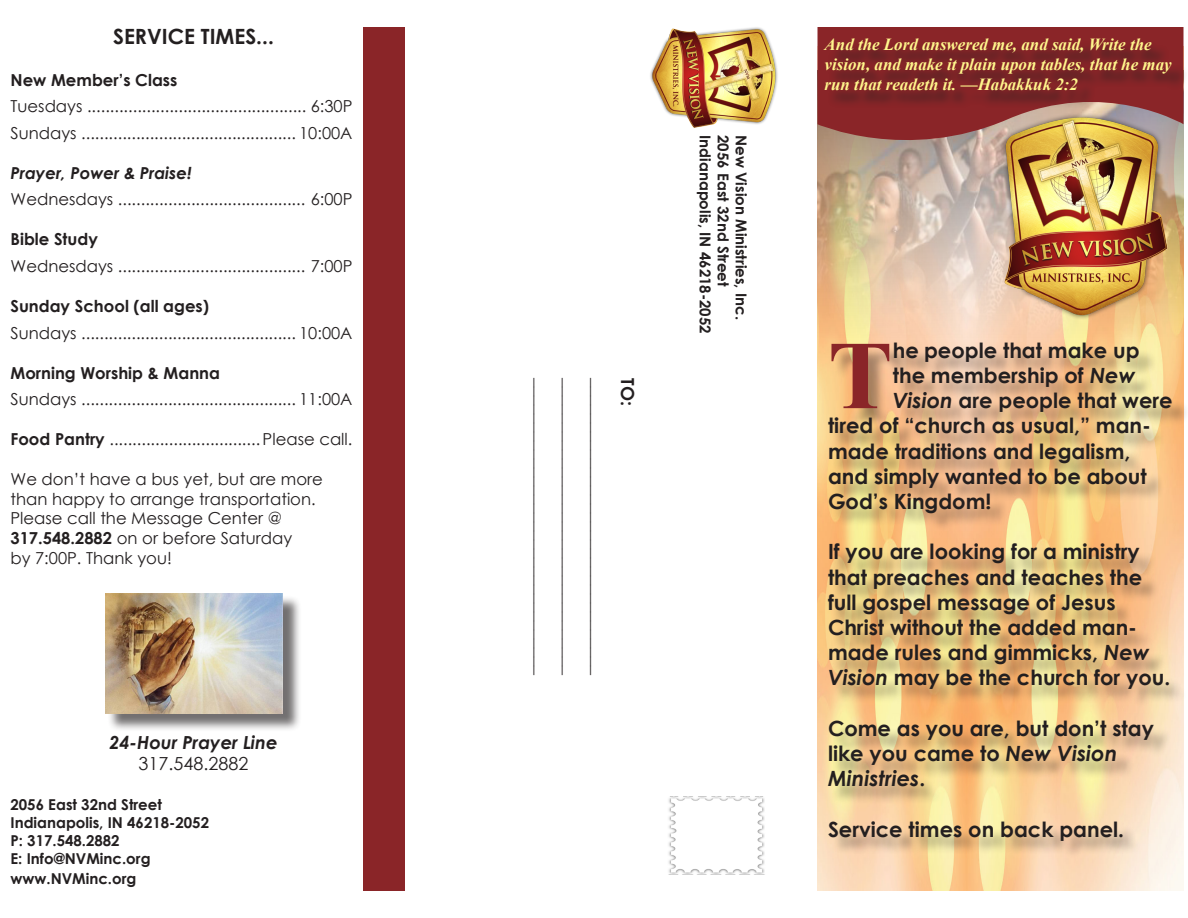
<style>
.page{position:relative;width:1188px;height:918px;background:#fff}
.page>*{position:absolute;margin:0;border:0;box-sizing:border-box;transform-origin:0 0}
.t1{font:700 97.05px "Times New Roman";color:#8a2528}
.t2{font:700 21px/25.2px "Century Gothic";color:#231f20}
.t3{font:18px "Century Gothic";color:#231f20}
.t4{font:italic 700 18px "Century Gothic";color:#231f20}
.t5{font:700 18px "Century Gothic";color:#231f20}
.t6{font:italic 700 16.95px/20.4px "Times New Roman";color:#fff68c}
.t7{font:16.5px/19.8px "Century Gothic";color:#231f20}
.t8{font:700 16.5px "Century Gothic";color:#231f20}
.t9{font:italic 700 16.5px "Century Gothic";color:#231f20}
.t10{font:700 15px "Century Gothic";color:#231f20}
.s1{font-weight:700}
.s2{font-style:italic}
</style>
<div class="page">
<img style="left:818px;top:338px;width:366px;height:553px">
<img style="left:818px;top:163px;width:366px;height:175px">
<svg style="left:818px;top:27px;width:366px;height:136px;background:#9b5a54"></svg>
<img style="left:984px;top:135px;width:199px;height:192px">
<div style="left:826px;top:40px;width:362px;height:95px;background:#231f20;opacity:.75"></div>
<div style="left:831px;top:344px;width:357px;height:574px;background:#231f20;opacity:.4"></div>
<div style="left:107px;top:595px;width:201px;height:143px;background:#231f20;opacity:.64"></div>
<img style="left:105px;top:593px;width:178px;height:120px">
<div style="left:364px;top:27px;width:41px;height:864px;background:#8a2528"></div>
<img style="left:650px;top:27px;width:128px;height:101px">
<img style="left:668px;top:796px;width:97px;height:78px">
<p class="t2" style="left:113px;top:23px;width:162px">SERVICE TIMES...</p>
<p class="t8" style="left:10px;top:67px;width:168px">New Member’s Class</p>
<p class="t7" style="left:10px;top:96px;width:343px">Tuesdays ................................................ 6:30P</p>
<p class="t7" style="left:10px;top:123px;width:343px">Sundays ............................................... 10:00A</p>
<p class="t9" style="left:10px;top:160px;width:183px">Prayer, Power &amp; Praise!</p>
<p class="t7" style="left:10px;top:189px;width:343px">Wednesdays ......................................... 6:00P</p>
<p class="t8" style="left:10px;top:227px;width:89px">Bible Study</p>
<p class="t7" style="left:10px;top:256px;width:343px">Wednesdays ......................................... 7:00P</p>
<p class="t8" style="left:10px;top:293px;width:200px">Sunday School (all ages)</p>
<p class="t7" style="left:10px;top:322px;width:343px">Sundays ............................................... 10:00A</p>
<p class="t8" style="left:10px;top:360px;width:211px">Morning Worship &amp; Manna</p>
<p class="t7" style="left:10px;top:389px;width:343px">Sundays ............................................... 11:00A</p>
<p class="t7" style="left:10px;top:429px;width:343px"><span class="s1">Food Pantry</span> .................................Please call.</p>
<p class="t7" style="left:10px;top:469px;width:314px">We don’t have a bus yet, but are more</p>
<p class="t7" style="left:10px;top:488px;width:307px">than happy to arrange transportation.<br>Please call the Message Center @<br><span class="s1">317.548.2882</span> on or before Saturday by 7:00P. Thank you!</p>
<p class="t4" style="left:109px;top:728px;width:170px">24-Hour Prayer Line</p>
<p class="t3" style="left:139px;top:751px;width:111px">317.548.2882</p>
<p class="t10" style="left:10px;top:793px;width:153px">2056 East 32nd Street</p>
<p class="t10" style="left:10px;top:811px;width:200px">Indianapolis, IN 46218-2052</p>
<p class="t10" style="left:10px;top:829px;width:111px">P: 317.548.2882</p>
<p class="t10" style="left:10px;top:847px;width:142px">E: Info@NVMinc.org</p>
<p class="t10" style="left:10px;top:867px;width:127px">www.NVMinc.org</p>
<p class="t3" style="left:555px;top:378px;width:299px;rotate:90deg">_________________________________</p>
<p class="t3" style="left:583px;top:378px;width:299px;rotate:90deg">_________________________________</p>
<p class="t3" style="left:612px;top:378px;width:299px;rotate:90deg">_________________________________</p>
<p class="t5" style="left:641px;top:378px;width:29px;rotate:90deg">TO:</p>
<p class="t10" style="left:717px;top:135px;width:200px;rotate:90deg">Indianapolis, IN 46218-2052</p>
<p class="t10" style="left:735px;top:135px;width:153px;rotate:90deg">2056 East 32nd Street</p>
<p class="t10" style="left:753px;top:135px;width:186px;rotate:90deg">New Vision Ministries, Inc.</p>
<p class="t6" style="left:825px;top:33px;width:349px">And the Lord answered me, and said, Write the vision, and make it plain upon tables, that he may run that readeth it. —Habakkuk 2:2</p>
<p class="t1" style="left:828px;top:309px;width:66px">T</p>
<p class="t2" style="left:893px;top:337px;width:248px">he people that make up</p>
<p class="t2" style="left:893px;top:362px;width:244px">the membership of <span class="s2">New</span></p>
<p class="t2" style="left:893px;top:387px;width:281px"><span class="s2">Vision</span> are people that were</p>
<p class="t2" style="left:828px;top:412px;width:324px">tired of “church as usual,” man-</p>
<p class="t2" style="left:828px;top:437px;width:304px">made traditions and legalism,</p>
<p class="t2" style="left:828px;top:463px;width:320px">and simply wanted to be about</p>
<p class="t2" style="left:828px;top:488px;width:165px">God’s Kingdom!</p>
<p class="t2" style="left:828px;top:538px;width:344px">If you are looking for a ministry that preaches and teaches the full gospel message of Jesus<br>Christ without the added man&shy;made rules and gimmicks, <span class="s2">New<br>Vision</span> may be the church for you.</p>
<p class="t2" style="left:828px;top:715px;width:327px">Come as you are, but don’t stay like you came to <span class="s2">New Vision<br>Ministries</span>.</p>
<p class="t2" style="left:828px;top:815px;width:298px">Service times on back panel.</p>
</div>
